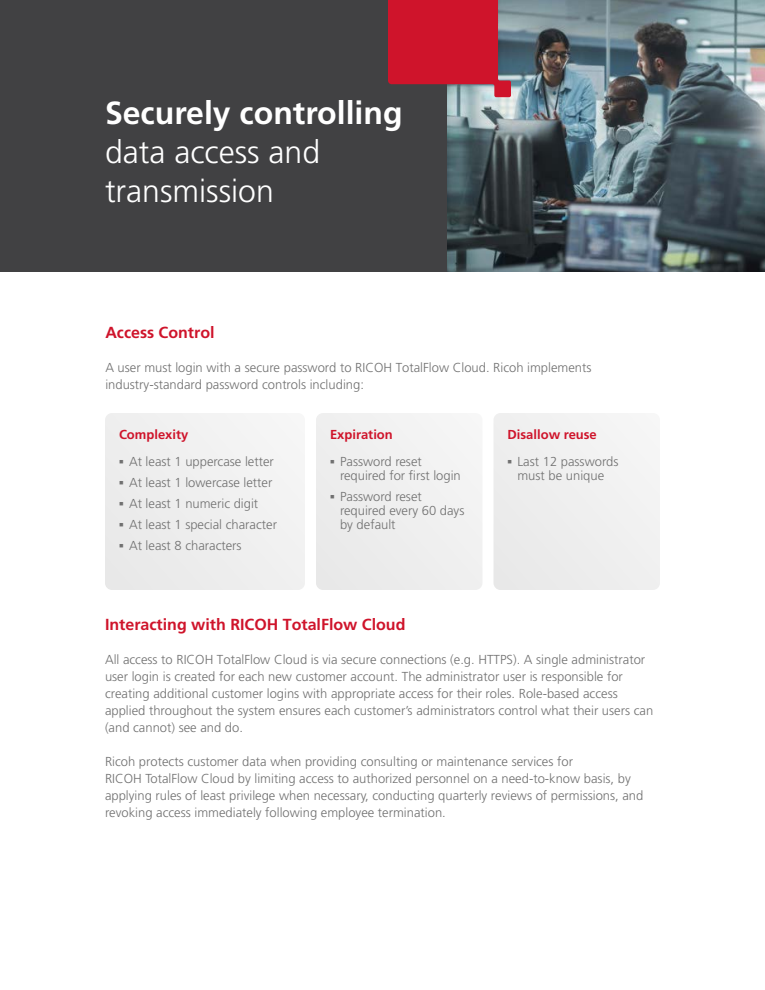
<style>
.page{position:relative;width:765px;height:990px;background:#fff}
.page>*{position:absolute;margin:0;border:0;box-sizing:border-box;transform-origin:0 0}
.t1{font:300 32px/39px "Frutiger LT Std";color:#fff}
.t2{font:700 32px "Frutiger LT Std";color:#fff}
.t3{font:700 16px "Frutiger LT Std";color:#cf142b}
.t4{font:300 13px/17px "Frutiger LT Std";color:#717171}
.t5{font:700 13px "Frutiger LT Std";color:#cf142b}
.s1{font-family:"Arial";font-weight:700}
</style>
<div class="page">
<div style="left:0;top:0;width:765px;height:272px;background:#414143"></div>
<img style="left:447px;top:0;width:318px;height:272px">
<svg style="left:388px;top:0;width:123px;height:97px;background:#ba283c"></svg>
<div style="left:316px;top:413px;width:166px;height:177px;background:#efefef;border-radius:7px"></div>
<div style="left:494px;top:413px;width:166px;height:177px;background:#efefef;border-radius:7px"></div>
<div style="left:105px;top:413px;width:200px;height:177px;background:#efefef;border-radius:7px"></div>
<h1 class="t2" style="left:105px;top:94px;width:299px">Securely controlling</h1>
<h1 class="t1" style="left:105px;top:132px;width:217px">data access and transmission</h1>
<p class="t3" style="left:105px;top:323px;width:111px">Access Control</p>
<p class="t4" style="left:105px;top:359px;width:488px">A user must login with a secure password to RICOH TotalFlow Cloud. Ricoh implements industry-standard password controls including:</p>
<p class="t5" style="left:119px;top:427px;width:71px">Complexity</p>
<p class="t4" style="left:119px;top:453px;width:156px"><span class="s1">▪</span> At least 1 uppercase letter</p>
<p class="t4" style="left:119px;top:474px;width:155px"><span class="s1">▪</span> At least 1 lowercase letter</p>
<p class="t4" style="left:119px;top:495px;width:141px"><span class="s1">▪</span> At least 1 numeric digit</p>
<p class="t4" style="left:119px;top:516px;width:160px"><span class="s1">▪</span> At least 1 special character</p>
<p class="t4" style="left:119px;top:537px;width:124px"><span class="s1">▪</span> At least 8 characters</p>
<p class="t5" style="left:330px;top:427px;width:64px">Expiration</p>
<p class="t4" style="left:340px;top:454px;width:122px;line-height:14px;text-indent:-10px"><span class="s1">▪</span> Password reset required for first login</p>
<p class="t4" style="left:340px;top:489px;width:126px;line-height:14px;text-indent:-10px"><span class="s1">▪</span> Password reset required every 60 days by default</p>
<p class="t5" style="left:508px;top:427px;width:91px">Disallow reuse</p>
<p class="t4" style="left:508px;top:454px;width:112px;line-height:14px;text-align:center"><span class="s1">▪</span> Last 12 passwords must be unique</p>
<p class="t3" style="left:105px;top:615px;width:302px">Interacting with RICOH TotalFlow Cloud</p>
<p class="t4" style="left:105px;top:651px;width:550px">All access to RICOH TotalFlow Cloud is via secure connections (e.g. HTTPS). A single administrator user login is created for each new customer account. The administrator user is responsible for creating additional customer logins with appropriate access for their roles. Role-based access applied throughout the system ensures each customer’s administrators control what their users can (and cannot) see and do.</p>
<p class="t4" style="left:105px;top:753px;width:540px">Ricoh protects customer data when providing consulting or maintenance services for<br>RICOH TotalFlow Cloud by limiting access to authorized personnel on a need-to-know basis, by applying rules of least privilege when necessary, conducting quarterly reviews of permissions, and revoking access immediately following employee termination.</p>
</div>
